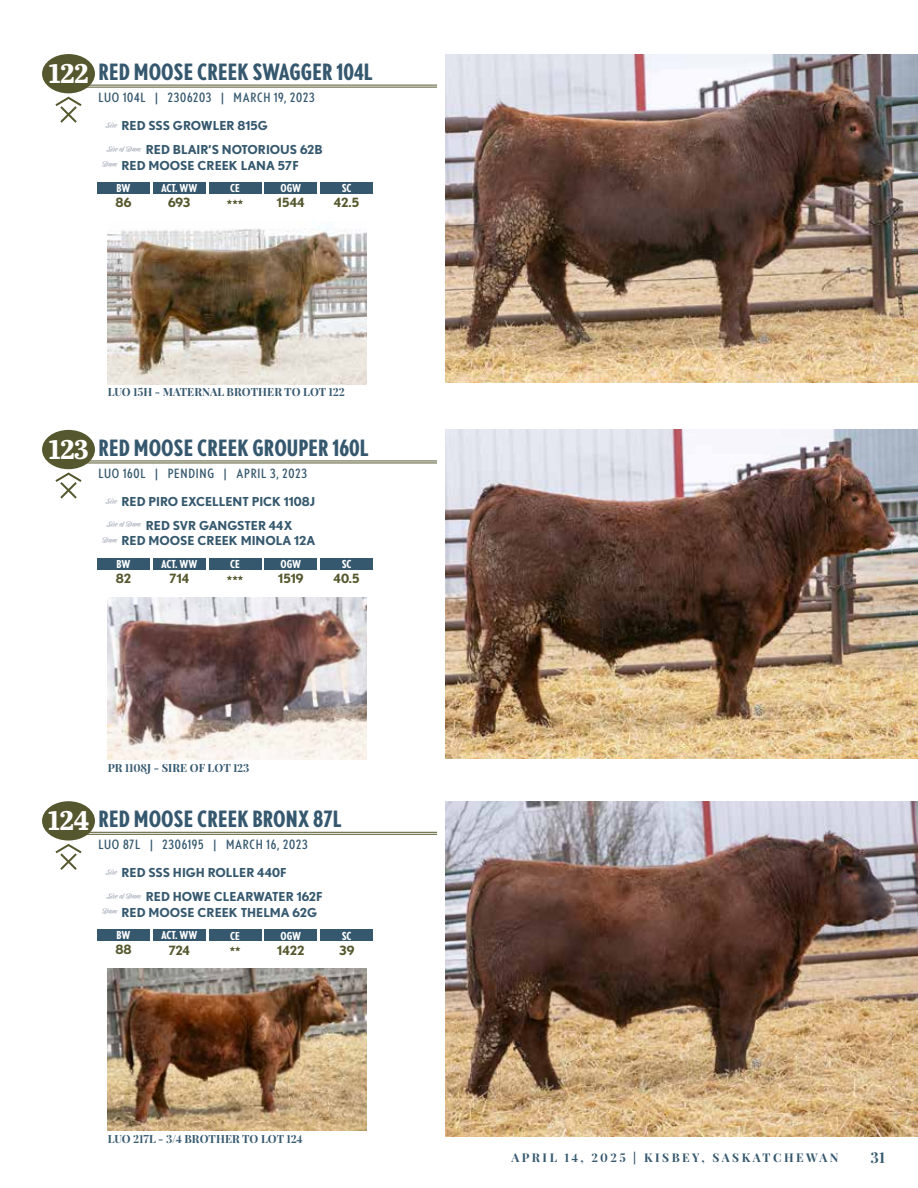
<style>
.page{position:relative;width:918px;height:1188px;background:#fff}
.page>*{position:absolute;margin:0;border:0;box-sizing:border-box;transform-origin:0 0}
.t1{font:700 27px "Abril Text";letter-spacing:-.01em;color:#fff}
.t2{font:700 condensed 22.5px "Nobel";color:#35586e}
.t3{font:700 15px "Playfair Display";color:#35586e}
.t4{font:condensed 12.9px "Nobel";letter-spacing:.05em;color:#35586e;scale:1.12 1}
.t5{font:700 12.75px "Nobel";color:#55582e}
.t6{font:700 12.3px "Nobel";color:#35586e}
.t7{font:700 12px "Playfair Display";letter-spacing:.205em;color:#35586e}
.t8{font:700 11.25px "Playfair Display";letter-spacing:.005em;color:#35586e}
.t9{font:700 condensed 10.95px "Nobel";letter-spacing:-.01em;color:#fff;scale:1.04 1}
.t10{font:6.75px "Indie";color:#b3b8c3;scale:1.11 1}
</style>
<div class="page">
<img style="left:446px;top:54px;width:472px;height:328px">
<img style="left:446px;top:430px;width:472px;height:328px">
<img style="left:446px;top:801px;width:472px;height:335px">
<div style="left:42px;top:54px;width:53px;height:39px;background:#55582e;border-radius:50%"></div>
<svg style="left:55px;top:96px;width:27px;height:27px"></svg>
<hr style="left:82px;top:87px;width:355px;height:1px;background:#55582e">
<hr style="left:82px;top:85px;width:355px;height:1px;background:#55582e">
<div style="left:97px;top:182px;width:53px;height:12px;background:#35586e"></div>
<div style="left:153px;top:182px;width:53px;height:12px;background:#35586e"></div>
<div style="left:209px;top:182px;width:53px;height:12px;background:#35586e"></div>
<div style="left:264px;top:182px;width:53px;height:12px;background:#35586e"></div>
<div style="left:320px;top:182px;width:53px;height:12px;background:#35586e"></div>
<div style="left:42px;top:430px;width:53px;height:39px;background:#55582e;border-radius:50%"></div>
<svg style="left:55px;top:472px;width:27px;height:27px"></svg>
<hr style="left:82px;top:462px;width:355px;height:1px;background:#55582e">
<hr style="left:82px;top:460px;width:355px;height:1px;background:#55582e">
<div style="left:97px;top:558px;width:53px;height:12px;background:#35586e"></div>
<div style="left:153px;top:558px;width:53px;height:12px;background:#35586e"></div>
<div style="left:209px;top:558px;width:53px;height:12px;background:#35586e"></div>
<div style="left:264px;top:558px;width:53px;height:12px;background:#35586e"></div>
<div style="left:320px;top:558px;width:53px;height:12px;background:#35586e"></div>
<div style="left:42px;top:801px;width:53px;height:40px;background:#55582e;border-radius:50%"></div>
<svg style="left:55px;top:844px;width:27px;height:26px"></svg>
<hr style="left:82px;top:834px;width:355px;height:1px;background:#55582e">
<hr style="left:82px;top:832px;width:355px;height:1px;background:#55582e">
<div style="left:97px;top:929px;width:53px;height:12px;background:#35586e"></div>
<div style="left:153px;top:929px;width:53px;height:12px;background:#35586e"></div>
<div style="left:209px;top:929px;width:53px;height:12px;background:#35586e"></div>
<div style="left:264px;top:929px;width:53px;height:12px;background:#35586e"></div>
<div style="left:320px;top:929px;width:53px;height:12px;background:#35586e"></div>
<img style="left:108px;top:228px;width:259px;height:156px">
<img style="left:108px;top:597px;width:259px;height:163px">
<img style="left:108px;top:968px;width:259px;height:163px">
<h1 class="t1" style="left:49px;top:54px;width:42px">122</h1>
<h2 class="t2" style="left:99px;top:59px;width:276px">RED MOOSE CREEK SWAGGER 104L</h2>
<p class="t4" style="left:99px;top:90px;width:195px">LUO 104L | 2306203 | MARCH 19, 2023</p>
<p class="t6" style="left:122px;top:119px;width:148px">RED SSS GROWLER 815G</p>
<p class="t6" style="left:122px;top:158px;width:179px">RED MOOSE CREEK LANA 57F</p>
<p class="t10" style="left:107px;top:121px;width:11px">Sire</p>
<p class="t10" style="left:103px;top:160px;width:15px">Dam</p>
<p class="t6" style="left:146px;top:142px;width:179px">RED BLAIR’S NOTORIOUS 62B</p>
<p class="t10" style="left:108px;top:144px;width:32px">Sire of Dam</p>
<p class="t9" style="left:117px;top:182px;width:15px">BW</p>
<p class="t9" style="left:161px;top:182px;width:36px">ACT. WW</p>
<p class="t5" style="left:116px;top:195px;width:17px">86</p>
<p class="t5" style="left:168px;top:195px;width:24px">693</p>
<p class="t9" style="left:230px;top:182px;width:11px">CE</p>
<p class="t5" style="left:227px;top:197px;width:18px">***</p>
<p class="t9" style="left:281px;top:182px;width:21px">OGW</p>
<p class="t5" style="left:277px;top:195px;width:29px">1544</p>
<p class="t9" style="left:342px;top:182px;width:11px">SC</p>
<p class="t5" style="left:334px;top:195px;width:27px">42.5</p>
<p class="t8" style="left:108px;top:385px;width:239px">LUO 15H - MATERNAL BROTHER TO LOT 122</p>
<h1 class="t1" style="left:48px;top:429px;width:42px">123</h1>
<h2 class="t2" style="left:99px;top:435px;width:272px">RED MOOSE CREEK GROUPER 160L</h2>
<p class="t4" style="left:99px;top:466px;width:188px">LUO 160L | PENDING | APRIL 3, 2023</p>
<p class="t6" style="left:122px;top:494px;width:195px">RED PIRO EXCELLENT PICK 1108J</p>
<p class="t6" style="left:122px;top:534px;width:195px">RED MOOSE CREEK MINOLA 12A</p>
<p class="t10" style="left:107px;top:496px;width:11px">Sire</p>
<p class="t10" style="left:103px;top:536px;width:15px">Dam</p>
<p class="t6" style="left:146px;top:518px;width:148px">RED SVR GANGSTER 44X</p>
<p class="t10" style="left:108px;top:520px;width:32px">Sire of Dam</p>
<p class="t9" style="left:117px;top:558px;width:15px">BW</p>
<p class="t9" style="left:161px;top:558px;width:36px">ACT. WW</p>
<p class="t5" style="left:116px;top:571px;width:17px">82</p>
<p class="t5" style="left:169px;top:571px;width:22px">714</p>
<p class="t9" style="left:230px;top:558px;width:11px">CE</p>
<p class="t5" style="left:227px;top:573px;width:18px">***</p>
<p class="t9" style="left:281px;top:558px;width:21px">OGW</p>
<p class="t5" style="left:278px;top:571px;width:27px">1519</p>
<p class="t9" style="left:342px;top:558px;width:11px">SC</p>
<p class="t5" style="left:334px;top:571px;width:28px">40.5</p>
<p class="t8" style="left:108px;top:761px;width:143px">PR 1108J - SIRE OF LOT 123</p>
<h1 class="t1" style="left:48px;top:801px;width:43px">124</h1>
<h2 class="t2" style="left:99px;top:806px;width:245px">RED MOOSE CREEK BRONX 87L</h2>
<p class="t4" style="left:99px;top:837px;width:188px">LUO 87L | 2306195 | MARCH 16, 2023</p>
<p class="t6" style="left:122px;top:866px;width:167px">RED SSS HIGH ROLLER 440F</p>
<p class="t6" style="left:122px;top:905px;width:197px">RED MOOSE CREEK THELMA 62G</p>
<p class="t10" style="left:107px;top:868px;width:11px">Sire</p>
<p class="t10" style="left:103px;top:907px;width:15px">Dam</p>
<p class="t6" style="left:146px;top:889px;width:178px">RED HOWE CLEARWATER 162F</p>
<p class="t10" style="left:108px;top:891px;width:32px">Sire of Dam</p>
<p class="t9" style="left:117px;top:929px;width:15px">BW</p>
<p class="t9" style="left:161px;top:929px;width:36px">ACT. WW</p>
<p class="t5" style="left:115px;top:942px;width:18px">88</p>
<p class="t5" style="left:169px;top:942px;width:23px">724</p>
<p class="t9" style="left:230px;top:929px;width:11px">CE</p>
<p class="t5" style="left:230px;top:944px;width:12px">**</p>
<p class="t9" style="left:281px;top:929px;width:21px">OGW</p>
<p class="t5" style="left:277px;top:942px;width:29px">1422</p>
<p class="t9" style="left:342px;top:929px;width:11px">SC</p>
<p class="t5" style="left:339px;top:942px;width:17px">39</p>
<p class="t8" style="left:108px;top:1132px;width:197px">LUO 217L - 3/4 BROTHER TO LOT 124</p>
<p class="t7" style="left:511px;top:1149px;width:329px">APRIL 14, 2025 | KISBEY, SASKATCHEWAN</p>
<p class="t3" style="left:870px;top:1148px;width:16px">31</p>
</div>
